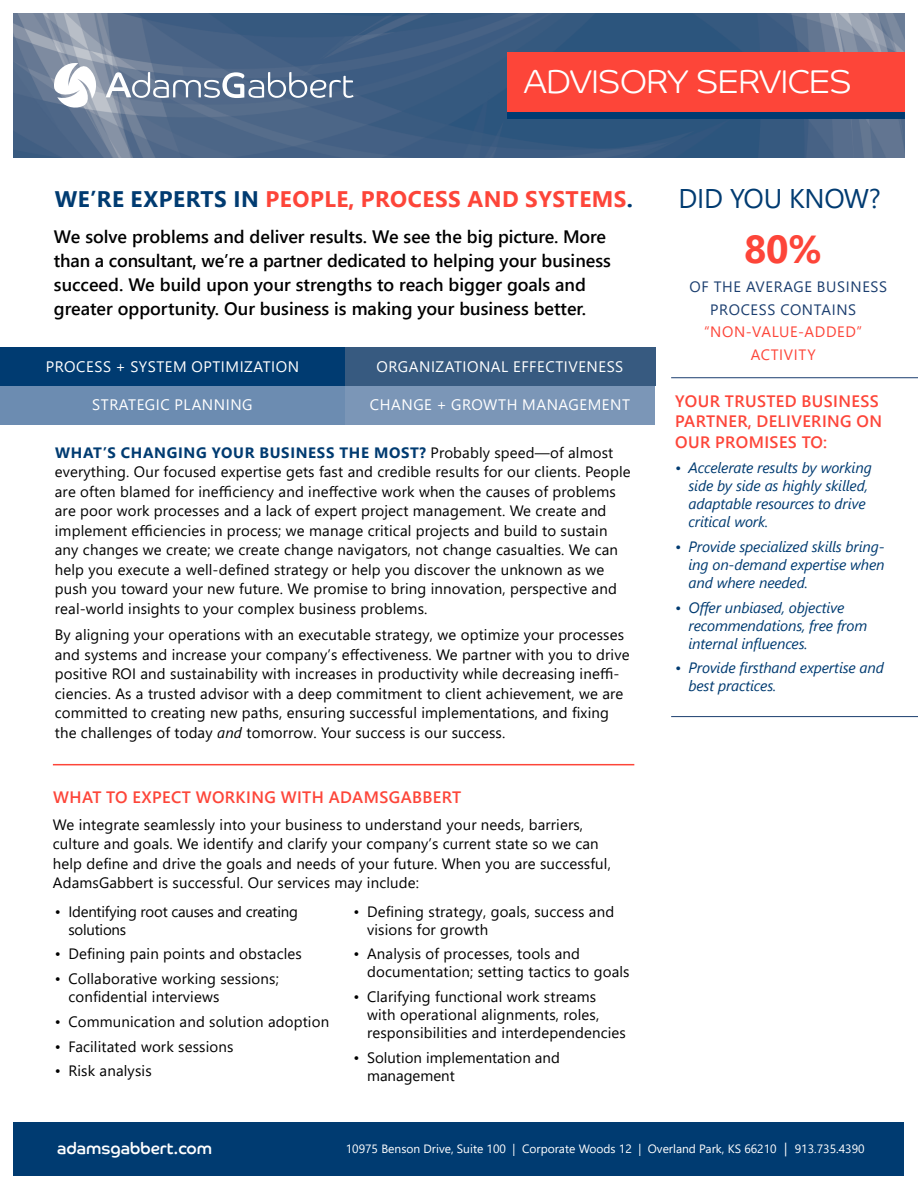
<style>
.page{position:relative;width:918px;height:1188px;background:#fff}
.page>*{position:absolute;margin:0;border:0;box-sizing:border-box;transform-origin:0 0}
.t1{font:700 39px "Segoe UI";color:#fd4539}
.t2{font:300 33px "Co Headline";letter-spacing:-.01em;color:#fff}
.t3{font:27px "Segoe UI";letter-spacing:-.01em;color:#003b71}
.t4{font:700 22.5px "Segoe UI";letter-spacing:.025em;color:#fd4539}
.t5{font:600 18px/24px "Segoe UI";color:#000}
.t6{font:600 16.5px/19.8px "Segoe UI";letter-spacing:.025em;color:#fd4539}
.t7{font:16.5px "Co Headline";color:#fff}
.t8{font:15.15px "Segoe UI";letter-spacing:.035em;color:#fff}
.t9{font:15px/19.5px "Segoe UI";letter-spacing:.01em;color:#000}
.t10{font:italic 15px/18px "Segoe UI";letter-spacing:-.01em;color:#003b71}
.t11{font:15px/18px "Segoe UI";letter-spacing:-.015em;color:#000}
.t12{font:15px/22.5px "Segoe UI";letter-spacing:.045em;color:#1b3e6f}
.t13{font:15px/22.5px "Segoe UI";letter-spacing:.045em;color:#fd4539;text-align:center}
.t14{font:12px "Segoe UI";color:#fff}
.s1{color:#003b71}
.s2{font-weight:700;color:#003b71}
.s3{font-style:italic}
.s4{font-size:13.5px}
</style>
<div class="page">
<hr style="left:671px;top:377px;width:247px;height:1px;background:#1b3e6f">
<div style="left:345px;top:386px;width:310px;height:39px;background:#7b96b7"></div>
<div style="left:0;top:386px;width:345px;height:39px;background:#6c8cb1"></div>
<div style="left:0;top:347px;width:345px;height:39px;background:#003b71"></div>
<div style="left:345px;top:347px;width:311px;height:39px;background:#375a80"></div>
<hr style="left:53px;top:764px;width:581px;height:1px;background:#fd4539">
<hr style="left:671px;top:716px;width:247px;height:1px;background:#1b3e6f">
<div style="left:14px;top:1122px;width:890px;height:54px;background:#003b71"></div>
<img style="left:14px;top:14px;width:891px;height:143px">
<svg style="left:54px;top:62px;width:42px;height:48px"></svg>
<svg style="left:106px;top:72px;width:248px;height:26px"></svg>
<div style="left:508px;top:59px;width:397px;height:60px;background:#003b71"></div>
<div style="left:508px;top:52px;width:397px;height:59px;background:#fd4539"></div>
<h2 class="t2" style="left:524px;top:62px;width:329px">ADVISORY SERVICES</h2>
<h3 class="t4" style="left:55px;top:177px;width:580px"><span class="s1">WE’RE EXPERTS IN</span> PEOPLE, PROCESS AND SYSTEMS<span class="s1">.</span></h3>
<h3 class="t3" style="left:679px;top:173px;width:204px">DID YOU KNOW?</h3>
<p class="t5" style="left:54px;top:223px;width:559px">We solve problems and deliver results. We see the big picture. More than a consultant, we’re a partner dedicated to helping your business succeed. We build upon your strengths to reach bigger goals and greater opportunity. Our business is making your business better.</p>
<h1 class="t1" style="left:744px;top:212px;width:79px">80%</h1>
<p class="t12" style="left:710px;top:274px;width:179px;text-indent:-21px">OF THE AVERAGE BUSINESS<br>PROCESS CONTAINS</p>
<p class="t13" style="left:704px;top:319px;width:159px">“NON-VALUE-ADDED”<br>ACTIVITY</p>
<p class="t8" style="left:46px;top:353px;width:255px">PROCESS + SYSTEM OPTIMIZATION</p>
<p class="t8" style="left:92px;top:390px;width:162px">STRATEGIC PLANNING</p>
<p class="t8" style="left:370px;top:390px;width:262px">CHANGE + GROWTH MANAGEMENT</p>
<p class="t6" style="left:675px;top:390px;width:208px">YOUR TRUSTED BUSINESS<br>PARTNER, DELIVERING ON</p>
<p class="t6" style="left:675px;top:431px;width:153px">OUR PROMISES TO:</p>
<p class="t10" style="left:689px;top:457px;width:185px;text-indent:-14px">• Accelerate results by working side by side as highly skilled, adaptable resources to drive critical work.</p>
<p class="t10" style="left:689px;top:536px;width:198px;text-align:justify;text-indent:-14px">• Provide specialized skills bring&shy;ing on-demand expertise when and where needed.</p>
<p class="t10" style="left:689px;top:597px;width:180px;text-indent:-14px">• Offer unbiased, objective recommendations, free from internal influences.</p>
<p class="t10" style="left:689px;top:658px;width:197px;text-indent:-14px">• Provide firsthand expertise and best practices.</p>
<p class="t8" style="left:377px;top:353px;width:248px">ORGANIZATIONAL EFFECTIVENESS</p>
<p class="t9" style="left:55px;top:441px;width:577px"><span class="s2">WHAT’S CHANGING YOUR BUSINESS THE MOST?</span> Probably speed—of almost everything. Our focused expertise gets fast and credible results for our clients. People are often blamed for inefficiency and ineffective work when the causes of problems are poor work processes and a lack of expert project management. We create and implement efficiencies in process; we manage critical projects and build to sustain any changes we create; we create change navigators, not change casualties. We can help you execute a well-defined strategy or help you discover the unknown as we push you toward your new future. We promise to bring innovation, perspective and real-world insights to your complex business problems.</p>
<p class="t9" style="left:55px;top:624px;width:576px">By aligning your operations with an executable strategy, we optimize your processes and systems and increase your company’s effectiveness. We partner with you to drive positive ROI and sustainability with increases in productivity while decreasing ineffi&shy;ciencies. As a trusted advisor with a deep commitment to client achievement, we are committed to creating new paths, ensuring successful implementations, and fixing the challenges of today <span class="s3">and</span> tomorrow. Your success is our success.</p>
<p class="t6" style="left:53px;top:786px;width:410px">WHAT TO EXPECT WORKING WITH ADAMSGABBERT</p>
<p class="t9" style="left:53px;top:813px;width:560px">We integrate seamlessly into your business to understand your needs, barriers, culture and goals. We identify and clarify your company’s current state so we can help define and drive the goals and needs of your future. When you are successful, AdamsGabbert is successful. Our services may include:</p>
<p class="t11" style="left:68px;top:901px;width:231px;text-indent:-14px">• Identifying root causes and creating solutions</p>
<p class="t9" style="left:55px;top:943px;width:249px">• Defining pain points and obstacles</p>
<p class="t9" style="left:68px;top:969px;width:212px;line-height:18px;text-indent:-13px">• Collaborative working sessions; confidential interviews</p>
<p class="t9" style="left:55px;top:1011px;width:276px">• Communication and solution adoption</p>
<p class="t9" style="left:55px;top:1035px;width:180px">• Facilitated work sessions</p>
<p class="t9" style="left:55px;top:1060px;width:98px">• Risk analysis</p>
<p class="t9" style="left:367px;top:901px;width:249px;line-height:18px;text-indent:-14px">• Defining strategy, goals, success and visions for growth</p>
<p class="t9" style="left:367px;top:944px;width:264px;line-height:18px;text-indent:-14px">• Analysis of processes, tools and documentation; setting tactics to goals</p>
<p class="t9" style="left:367px;top:987px;width:260px;line-height:18px;text-indent:-14px">• Clarifying functional work streams with operational alignments, roles, responsibilities and interdependencies</p>
<p class="t9" style="left:367px;top:1047px;width:194px;line-height:18px;text-indent:-14px">• Solution implementation and management</p>
<p class="t7" style="left:57px;top:1139px;width:157px">adamsgabbert.com</p>
<p class="t14" style="left:346px;top:1137px;width:520px">10975 Benson Drive, Suite 100 | Corporate Woods 12 | Overland Park, KS 66210 <span class="s4">|</span> 913.735.4390</p>
</div>
